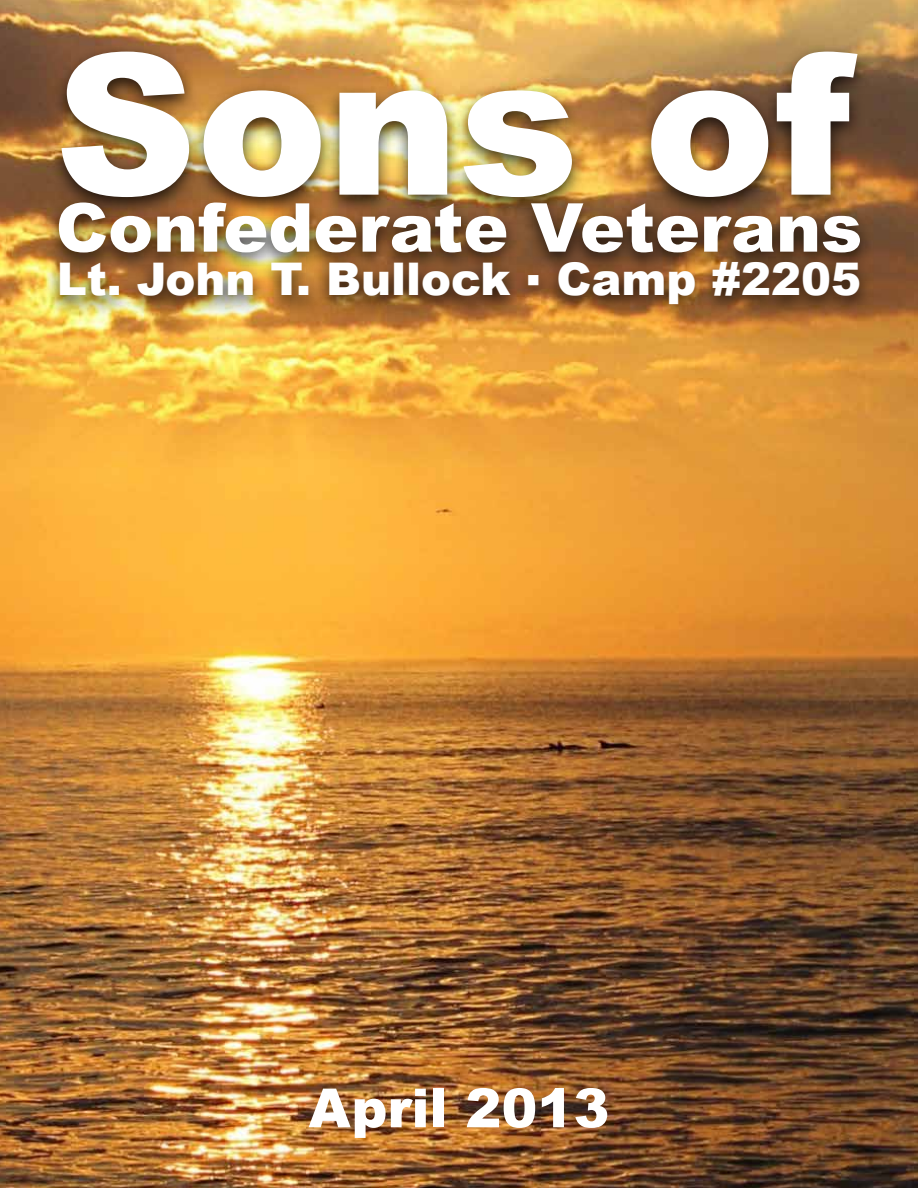
<style>
.page{position:relative;width:918px;height:1188px;background:#fff}
.page>*{position:absolute;margin:0;border:0;box-sizing:border-box;transform-origin:0 0}
.t1{font:900 196.5px "Arial";color:#fff}
.t2{font:900 67.5px "Arial";color:#fff}
.t3{font:900 54px "Arial";color:#fff}
.t4{font:900 45px "Arial";color:#fff}
</style>
<div class="page">
<img style="left:0;top:0;width:918px;height:1188px">
<div style="left:44px;top:43px;width:831px;height:282px;background:#000;opacity:.75"></div>
<h1 class="t1" style="left:55px;top:-18px;width:799px">Sons of</h1>
<h2 class="t2" style="left:56px;top:179px;width:808px">Confederate Veterans</h2>
<p class="t4" style="left:57px;top:246px;width:806px">Lt. John T. Bullock ▪ Camp #2205</p>
<p class="t3" style="left:309px;top:1069px;width:302px">April 2013</p>
</div>
